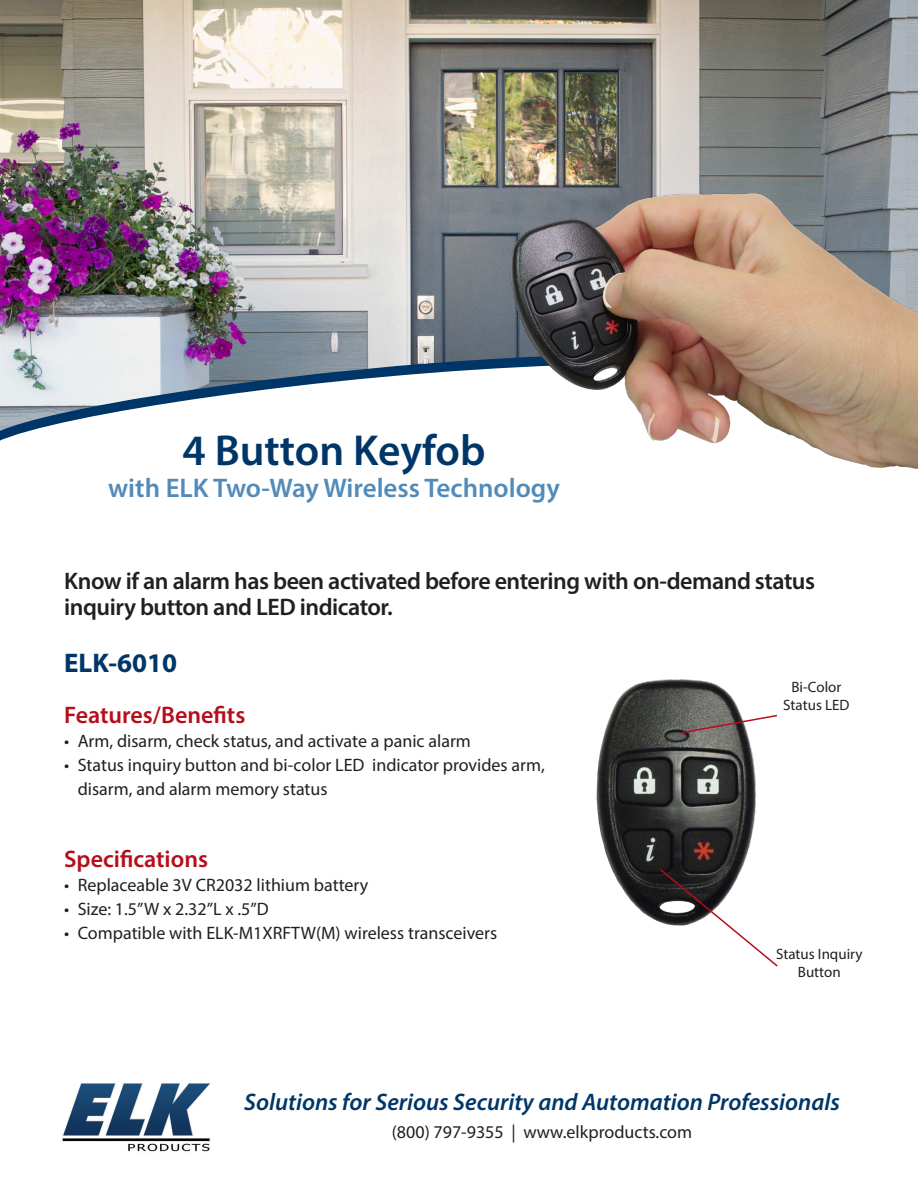
<style>
.page{position:relative;width:918px;height:1188px;background:#fff}
.page>*{position:absolute;margin:0;border:0;box-sizing:border-box;transform-origin:0 0}
.t1{font:600 43.5px "Myriad Pro";color:#003667}
.t2{font:600 27px "Myriad Pro";color:#528bba}
.t3{font:700 27px "Myriad Pro";color:#003667}
.t4{font:600 24px/25.5px "Myriad Pro";letter-spacing:-.02em;color:#231f20}
.t5{font:italic 600 24px "Myriad Pro";color:#003667}
.t6{font:600 24px "Myriad Pro";color:#b50e1a}
.t7{font:18px/24px "Myriad Pro";color:#231f20}
.t8{font:15px/18px "Myriad Pro";color:#231f20;text-align:center}
</style>
<div class="page">
<img style="left:0;top:0;width:918px;height:431px">
<img style="left:62px;top:1083px;width:149px;height:69px">
<img style="left:480px;top:157px;width:438px;height:312px">
<img style="left:596px;top:679px;width:160px;height:243px">
<svg style="left:680px;top:714px;width:97px;height:20px"></svg>
<svg style="left:659px;top:868px;width:119px;height:99px"></svg>
<p class="t1" style="left:182px;top:422px;width:305px">4 Button Keyfob</p>
<p class="t2" style="left:108px;top:471px;width:453px">with ELK Two-Way Wireless Technology</p>
<p class="t4" style="left:64px;top:568px;width:752px">Know if an alarm has been activated before entering with on-demand status inquiry button and LED indicator.</p>
<p class="t3" style="left:64px;top:646px;width:114px">ELK-6010</p>
<p class="t6" style="left:64px;top:700px;width:183px">Features/Benefits</p>
<p class="t7" style="left:64px;top:729px;width:408px">• Arm, disarm, check status, and activate a panic alarm</p>
<p class="t7" style="left:78px;top:753px;width:469px;text-indent:-14px">• Status inquiry button and bi-color LED indicator provides arm, disarm, and alarm memory status</p>
<p class="t6" style="left:64px;top:843px;width:145px">Specifications</p>
<p class="t7" style="left:64px;top:872px;width:306px">• Replaceable 3V CR2032 lithium battery</p>
<p class="t7" style="left:64px;top:896px;width:206px">• Size: 1.5”W x 2.32”L x .5”D</p>
<p class="t7" style="left:64px;top:920px;width:435px">• Compatible with ELK-M1XRFTW(M) wireless transceivers</p>
<p class="t8" style="left:791px;top:678px;width:51px">Bi-Color</p>
<p class="t8" style="left:783px;top:696px;width:68px">Status LED</p>
<p class="t8" style="left:776px;top:945px;width:88px">Status Inquiry<br>Button</p>
<p class="t5" style="left:244px;top:1086px;width:597px">Solutions for Serious Security and Automation Professionals</p>
<p class="t7" style="left:392px;top:1120px;width:302px">(800) 797-9355 | www.elkproducts.com</p>
</div>
